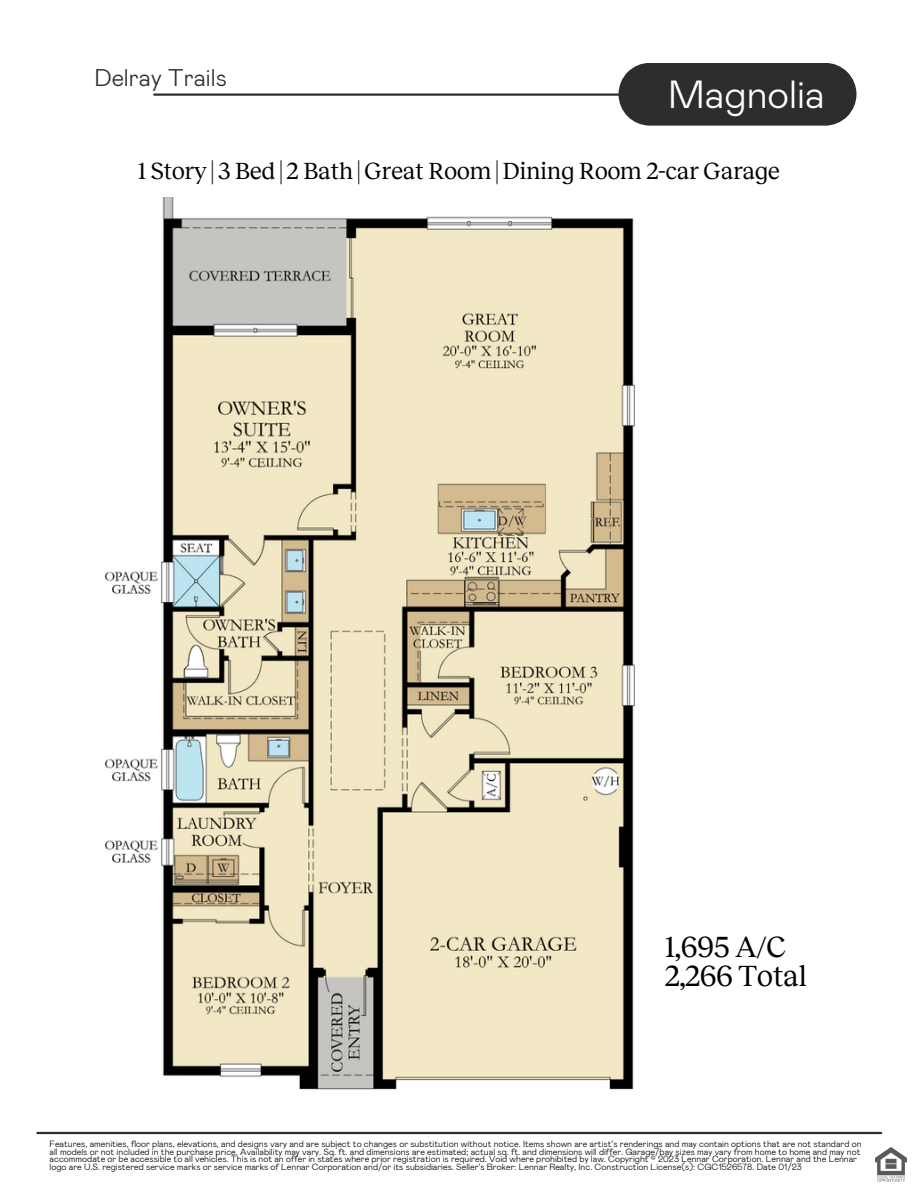
<style>
.page{position:relative;width:918px;height:1188px;background:#fff}
.page>*{position:absolute;margin:0;border:0;box-sizing:border-box;transform-origin:0 0}
.t1{font:300 39px "Mabry Pro";color:#fff}
.t2{font:30px/29.2px "Reckless";color:#000}
.t3{font:24px "Reckless";color:#000}
.t4{font:300 24px "Mabry Pro";color:#2d2d2d}
.t5{font:300 9px/7.5px "Mabry Pro";color:#000}
</style>
<div class="page">
<hr style="left:154px;top:93px;width:671px;height:3px;background:#2d2d2d">
<svg style="left:619px;top:63px;width:237px;height:63px;background:#393939"></svg>
<img style="left:875px;top:1148px;width:32px;height:34px">
<hr style="left:37px;top:1132px;width:844px;height:2px;background:#2d2d2d">
<img style="left:104px;top:198px;width:531px;height:892px">
<h3 class="t4" style="left:94px;top:62px;width:134px">Delray Trails</h3>
<h1 class="t1" style="left:668px;top:68px;width:158px">Magnolia</h1>
<h3 class="t3" style="left:138px;top:160px;width:643px">1 Story | 3 Bed | 2 Bath | Great Room | Dining Room 2-car Garage</h3>
<h2 class="t2" style="left:665px;top:934px;width:143px">1,695 A/C<br>2,266 Total</h2>
<p class="t5" style="left:50px;top:1140px;width:813px">Features, amenities, floor plans, elevations, and designs vary and are subject to changes or substitution without notice. Items shown are artist’s renderings and may contain options that are not standard on all models or not included in the purchase price. Availability may vary. Sq. ft. and dimensions are estimated; actual sq. ft. and dimensions will differ. Garage/bay sizes may vary from home to home and may not accommodate or be accessible to all vehicles. This is not an offer in states where prior registration is required. Void where prohibited by law. Copyright © 2023 Lennar Corporation. Lennar and the Lennar logo are U.S. registered service marks or service marks of Lennar Corporation and/or its subsidiaries. Seller’s Broker: Lennar Realty, Inc. Construction License(s): CGC1526578. Date 01/23</p>
</div>
